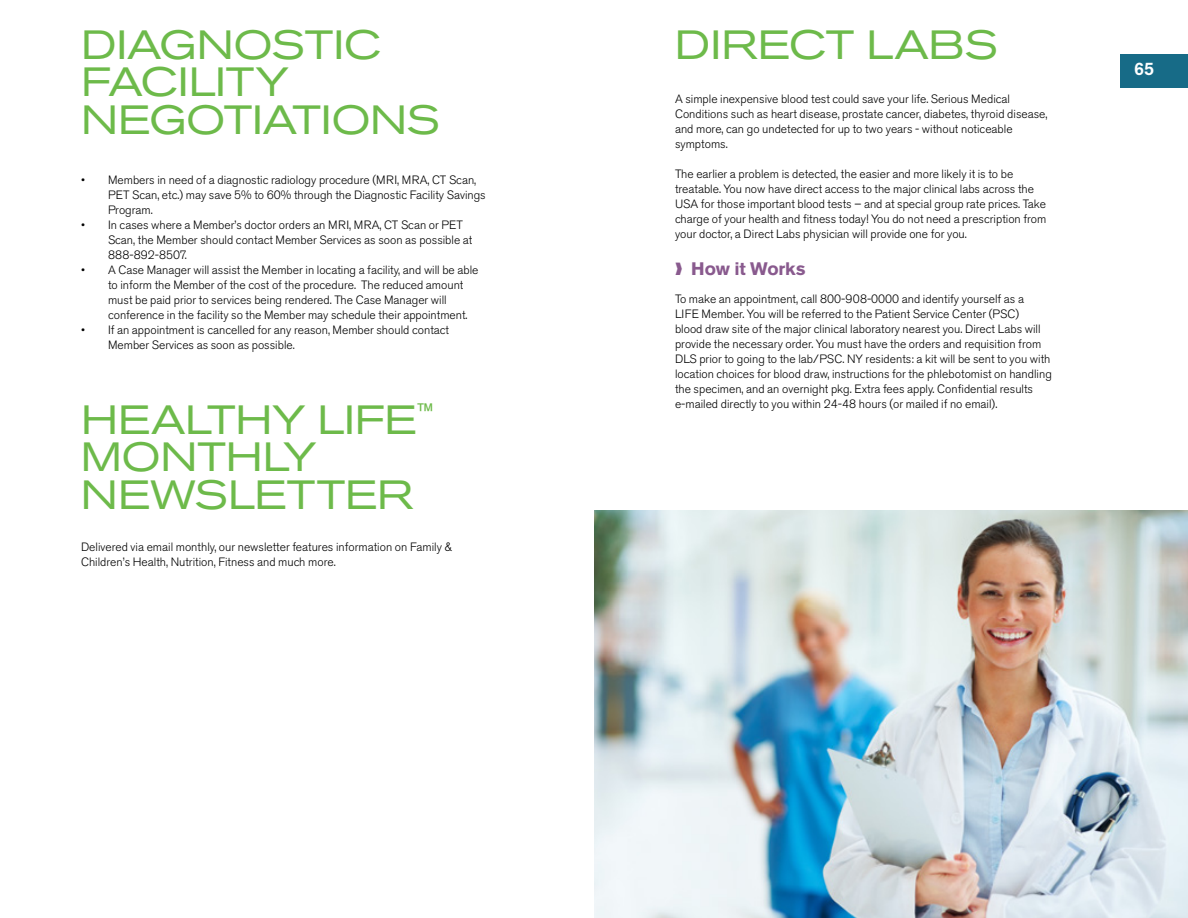
<style>
.page{position:relative;width:1188px;height:918px;background:#fff}
.page>*{position:absolute;margin:0;border:0;box-sizing:border-box;transform-origin:0 0}
.t1{font:expanded 40.5px/37.5px "Akzidenz Grotesk BE";color:#6dba4a}
.t2{font:700 18px "Akzidenz Grotesk BE";letter-spacing:-.005em;color:#895a8e}
.t3{font:500 18px "Akzidenz Grotesk BE";color:#fff}
.t4{font:300 12px/15px "Akzidenz Grotesk BE";color:#000}
</style>
<div class="page">
<img style="left:594px;top:511px;width:594px;height:407px">
<div style="left:1120px;top:54px;width:68px;height:34px;background:#176b87"></div>
<h1 class="t1" style="left:81px;top:26px;width:361px">DIAGNOSTIC<br>FACILITY<br>NEGOTIATIONS</h1>
<p class="t4" style="left:108px;top:173px;width:379px;text-indent:-27px">• Members in need of a diagnostic radiology procedure (MRI, MRA, CT Scan,<br>PET Scan, etc.) may save 5% to 60% through the Diagnostic Facility Savings<br>Program.</p>
<p class="t4" style="left:108px;top:218px;width:366px;text-indent:-27px">• In cases where a Member’s doctor orders an MRI, MRA, CT Scan or PET<br>Scan, the Member should contact Member Services as soon as possible at<br>888-892-8507.</p>
<p class="t4" style="left:108px;top:263px;width:372px;text-indent:-27px">• A Case Manager will assist the Member in locating a facility, and will be able to inform the Member of the cost of the procedure. The reduced amount must be paid prior to services being rendered. The Case Manager will conference in the facility so the Member may schedule their appointment.</p>
<p class="t4" style="left:108px;top:323px;width:343px;text-indent:-27px">• If an appointment is cancelled for any reason, Member should contact<br>Member Services as soon as possible.</p>
<h1 class="t1" style="left:81px;top:401px;width:354px">HEALTHY LIFE<sup>™<br></sup>MONTHLY<br>NEWSLETTER</h1>
<p class="t4" style="left:81px;top:539px;width:373px">Delivered via email monthly, our newsletter features information on Family &amp;<br>Children’s Health, Nutrition, Fitness and much more.</p>
<h1 class="t1" style="left:675px;top:26px;width:324px">DIRECT LABS</h1>
<p class="t4" style="left:675px;top:92px;width:374px">A simple inexpensive blood test could save your life. Serious Medical Conditions such as heart disease, prostate cancer, diabetes, thyroid disease, and more, can go undetected for up to two years - without noticeable symptoms.</p>
<p class="t4" style="left:675px;top:167px;width:373px">The earlier a problem is detected, the easier and more likely it is to be treatable. You now have direct access to the major clinical labs across the USA for those important blood tests – and at special group rate prices. Take charge of your health and fitness today! You do not need a prescription from your doctor, a Direct Labs physician will provide one for you.</p>
<h2 class="t2" style="left:675px;top:258px;width:132px">❱ How it Works</h2>
<p class="t4" style="left:675px;top:292px;width:378px">To make an appointment, call 800-908-0000 and identify yourself as a<br>LIFE Member. You will be referred to the Patient Service Center (PSC)<br>blood draw site of the major clinical laboratory nearest you. Direct Labs will provide the necessary order. You must have the orders and requisition from DLS prior to going to the lab/PSC. NY residents: a kit will be sent to you with location choices for blood draw, instructions for the phlebotomist on handling the specimen, and an overnight pkg. Extra fees apply. Confidential results e-mailed directly to you within 24-48 hours (or mailed if no email).</p>
<h2 class="t3" style="left:1134px;top:58px;width:22px">65</h2>
</div>
